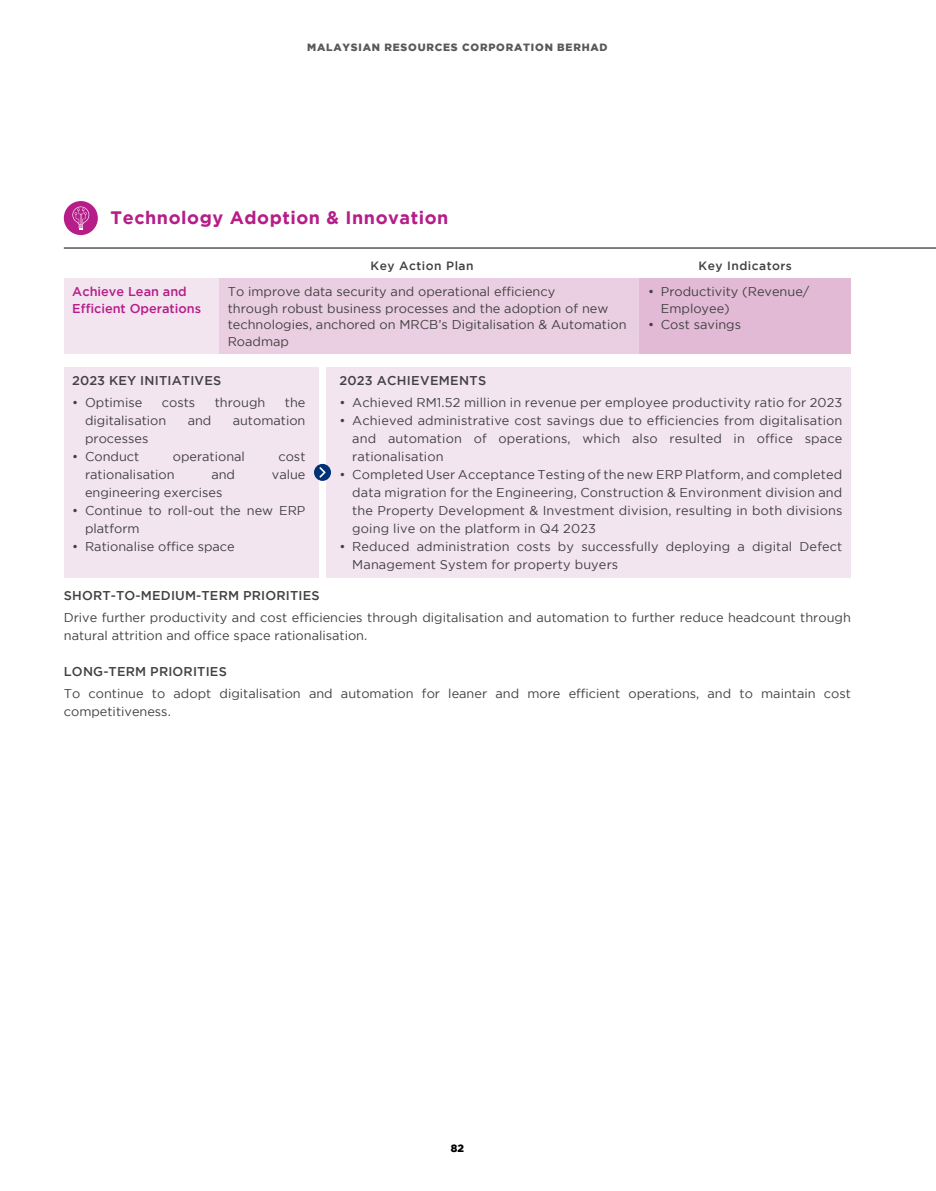
<style>
.page{position:relative;width:936px;height:1191px;background:#fff}
.page>*{position:absolute;margin:0;border:0;box-sizing:border-box;transform-origin:0 0}
.t1{font:700 18px "Gotham";letter-spacing:.03em;color:#b61d89}
.t2{font:12.75px/18px "Gotham";color:#414042}
.t3{font:500 12.75px "Gotham";letter-spacing:.015em;color:#414042}
.t4{font:500 12.75px/16.5px "Gotham";color:#b61d89}
.t5{font:500 12px "Gotham";letter-spacing:.04em;color:#414042}
.t6{font:900 10.5px "Gotham";letter-spacing:.075em;color:#58595b}
.t7{font:900 10.5px "Gotham";color:#000}
</style>
<div class="page">
<hr style="left:64px;top:248px;width:871px;height:1px;background:#000">
<div style="left:64px;top:201px;width:34px;height:34px;background:#b61d89;border-radius:50%"></div>
<svg style="left:72px;top:206px;width:17px;height:23px"></svg>
<div style="left:64px;top:278px;width:155px;height:76px;background:#f3e5f0"></div>
<div style="left:219px;top:278px;width:421px;height:76px;background:#eacfe2"></div>
<div style="left:639px;top:278px;width:211px;height:76px;background:#e2bad5"></div>
<div style="left:64px;top:367px;width:254px;height:210px;background:#f3e5f0"></div>
<div style="left:327px;top:367px;width:523px;height:210px;background:#f3e5f0"></div>
<div style="left:314px;top:464px;width:17px;height:17px;background:#003375;border-radius:50%"></div>
<svg style="left:319px;top:467px;width:6px;height:11px"></svg>
<p class="t6" style="left:307px;top:41px;width:302px">MALAYSIAN RESOURCES CORPORATION BERHAD</p>
<h1 class="t1" style="left:111px;top:208px;width:339px">Technology Adoption &amp; Innovation</h1>
<p class="t5" style="left:370px;top:259px;width:104px">Key Action Plan</p>
<p class="t5" style="left:698px;top:259px;width:95px">Key Indicators</p>
<p class="t4" style="left:72px;top:283px;width:130px">Achieve Lean and<br>Efficient Operations</p>
<p class="t2" style="left:228px;top:283px;width:400px;line-height:16.5px">To improve data security and operational efficiency<br>through robust business processes and the adoption of new technologies, anchored on MRCB’s Digitalisation &amp; Automation Roadmap</p>
<p class="t2" style="left:660px;top:283px;width:150px;line-height:16.5px;text-indent:-13px">• Productivity (Revenue/<br>Employee)</p>
<p class="t2" style="left:648px;top:315px;width:94px">• Cost savings</p>
<p class="t3" style="left:72px;top:373px;width:150px">2023 KEY INITIATIVES</p>
<p class="t2" style="left:72px;top:393px;width:71px">• Optimise</p>
<p class="t2" style="left:162px;top:393px;width:35px">costs</p>
<p class="t2" style="left:215px;top:393px;width:52px">through</p>
<p class="t2" style="left:285px;top:393px;width:22px">the</p>
<p class="t2" style="left:85px;top:411px;width:83px">digitalisation</p>
<p class="t2" style="left:188px;top:411px;width:25px">and</p>
<p class="t2" style="left:233px;top:411px;width:74px">automation</p>
<p class="t2" style="left:85px;top:429px;width:65px">processes</p>
<p class="t2" style="left:72px;top:447px;width:69px">• Conduct</p>
<p class="t2" style="left:173px;top:447px;width:74px">operational</p>
<p class="t2" style="left:278px;top:447px;width:29px">cost</p>
<p class="t2" style="left:85px;top:465px;width:91px">rationalisation</p>
<p class="t2" style="left:211px;top:465px;width:25px">and</p>
<p class="t2" style="left:272px;top:465px;width:35px">value</p>
<p class="t2" style="left:85px;top:483px;width:139px">engineering exercises</p>
<p class="t2" style="left:85px;top:501px;width:222px;text-indent:-13px">• Continue to roll-out the new ERP platform</p>
<p class="t2" style="left:72px;top:537px;width:164px">• Rationalise office space</p>
<p class="t3" style="left:339px;top:373px;width:148px">2023 ACHIEVEMENTS</p>
<p class="t2" style="left:339px;top:393px;width:504px">• Achieved RM1.52 million in revenue per employee productivity ratio for 2023</p>
<p class="t2" style="left:352px;top:411px;width:491px;text-align:justify;text-indent:-13px">• Achieved administrative cost savings due to efficiencies from digitalisation and automation of operations, which also resulted in office space rationalisation</p>
<p class="t2" style="left:352px;top:465px;width:491px;text-align:justify;text-indent:-13px">• Completed User Acceptance Testing of the new ERP Platform, and completed data migration for the Engineering, Construction &amp; Environment division and the Property Development &amp; Investment division, resulting in both divisions going live on the platform in Q4 2023</p>
<p class="t2" style="left:352px;top:537px;width:491px;text-indent:-13px">• Reduced administration costs by successfully deploying a digital Defect<br>Management System for property buyers</p>
<p class="t3" style="left:64px;top:588px;width:257px">SHORT-TO-MEDIUM-TERM PRIORITIES</p>
<p class="t2" style="left:64px;top:608px;width:788px">Drive further productivity and cost efficiencies through digitalisation and automation to further reduce headcount through natural attrition and office space rationalisation.</p>
<p class="t3" style="left:64px;top:664px;width:164px">LONG-TERM PRIORITIES</p>
<p class="t2" style="left:64px;top:684px;width:788px">To continue to adopt digitalisation and automation for leaner and more efficient operations, and to maintain cost competitiveness.</p>
<p class="t7" style="left:451px;top:1142px;width:15px">82</p>
</div>
